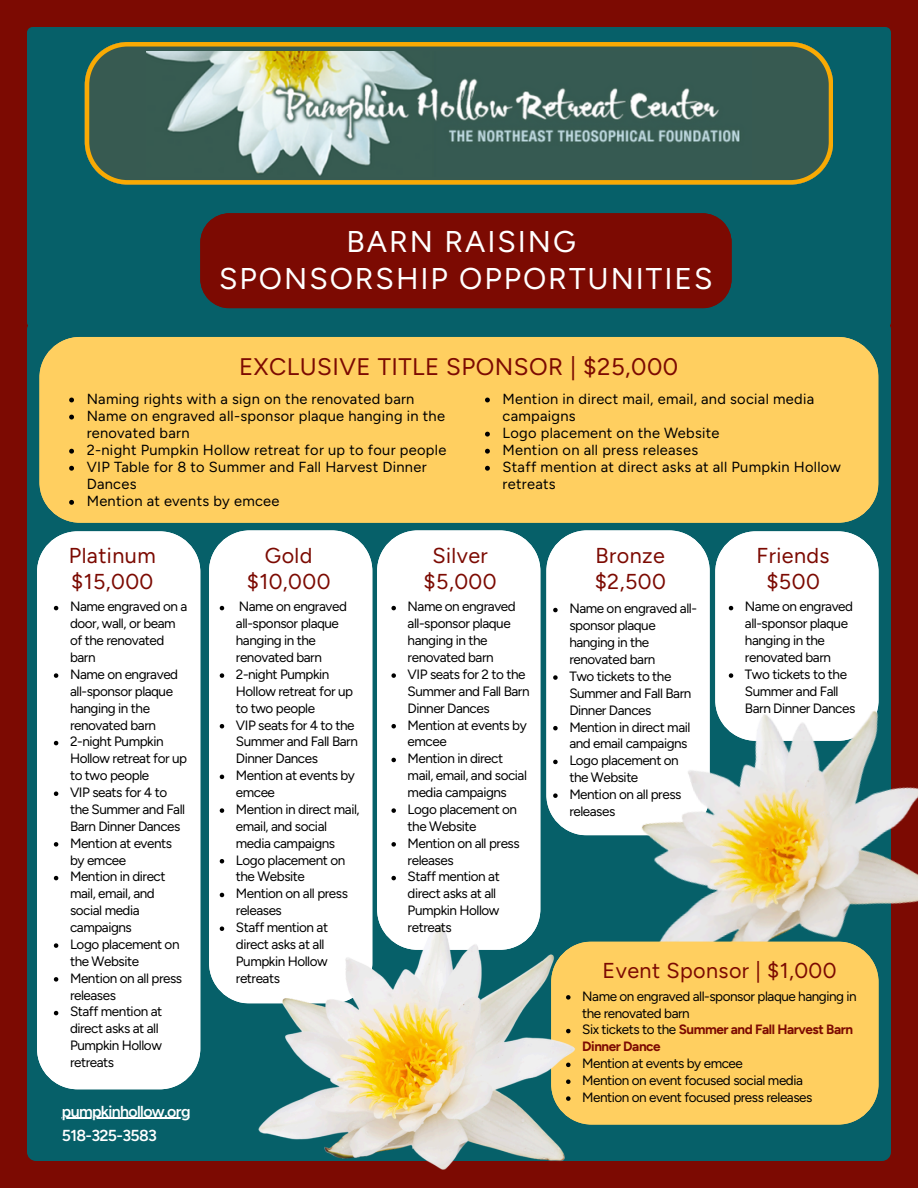
<style>
.page{position:relative;width:918px;height:1188px;background:#7c0a02}
.page>*{position:absolute;margin:0;border:0;box-sizing:border-box;transform-origin:0 0}
.t1{font:30px/37.2px "Figtree";letter-spacing:.065em;color:#fff;text-align:center}
.t2{font:24px "Figtree";letter-spacing:.02em;color:#7c0a02}
.t3{font:21.6px/25.8px "Figtree";letter-spacing:.02em;color:#7c0a02;text-align:center}
.t4{font:600 15.9px/24.8px "Figtree";letter-spacing:-.04em;color:#fff}
.t5{font:14.55px/17.1px "Figtree";letter-spacing:.02em;color:#000}
.t6{font:13.5px/16.8px "Figtree";letter-spacing:-.035em;color:#000}
.t7{font:700 13.5px/16.8px "Figtree";letter-spacing:-.035em;color:#7c0a02}
.s1{font-weight:400;color:#000}
</style>
<div class="page">
<div style="left:27px;top:321px;width:863px;height:840px;background:#066069;border-radius:9px"></div>
<div style="left:27px;top:27px;width:864px;height:301px;background:#066069"></div>
<svg style="left:200px;top:213px;width:531px;height:95px"></svg>
<div style="left:37px;top:531px;width:163px;height:558px;background:#fff"></div>
<div style="left:377px;top:530px;width:163px;height:373px;background:#fff"></div>
<div style="left:546px;top:530px;width:164px;height:298px;background:#fff"></div>
<div style="left:209px;top:530px;width:163px;height:471px;background:#fff"></div>
<svg style="left:220px;top:606px;width:4px;height:4px"></svg>
<svg style="left:220px;top:673px;width:4px;height:5px"></svg>
<svg style="left:220px;top:724px;width:4px;height:4px"></svg>
<svg style="left:220px;top:775px;width:4px;height:4px"></svg>
<svg style="left:220px;top:808px;width:4px;height:5px"></svg>
<svg style="left:220px;top:859px;width:4px;height:4px"></svg>
<svg style="left:220px;top:893px;width:4px;height:4px"></svg>
<svg style="left:220px;top:926px;width:4px;height:5px"></svg>
<div style="left:39px;top:337px;width:840px;height:186px;background:#ffcf60"></div>
<img style="left:564px;top:653px;width:354px;height:374px">
<div style="left:585px;top:942px;width:294px;height:183px;background:#ffcf60"></div>
<img style="left:235px;top:903px;width:350px;height:267px">
<svg style="left:85px;top:42px;width:748px;height:143px"></svg>
<img style="left:146px;top:51px;width:606px;height:125px">
<svg style="left:54px;top:606px;width:4px;height:4px"></svg>
<svg style="left:54px;top:673px;width:4px;height:5px"></svg>
<svg style="left:54px;top:741px;width:4px;height:4px"></svg>
<svg style="left:54px;top:791px;width:4px;height:5px"></svg>
<svg style="left:54px;top:842px;width:4px;height:5px"></svg>
<svg style="left:54px;top:876px;width:4px;height:4px"></svg>
<svg style="left:54px;top:943px;width:4px;height:5px"></svg>
<svg style="left:54px;top:977px;width:4px;height:5px"></svg>
<svg style="left:54px;top:1011px;width:4px;height:4px"></svg>
<svg style="left:69px;top:398px;width:5px;height:4px"></svg>
<svg style="left:69px;top:415px;width:5px;height:4px"></svg>
<svg style="left:69px;top:449px;width:5px;height:5px"></svg>
<svg style="left:69px;top:466px;width:5px;height:5px"></svg>
<svg style="left:69px;top:500px;width:5px;height:5px"></svg>
<svg style="left:485px;top:398px;width:5px;height:4px"></svg>
<svg style="left:485px;top:432px;width:5px;height:5px"></svg>
<svg style="left:485px;top:449px;width:5px;height:5px"></svg>
<svg style="left:485px;top:466px;width:5px;height:5px"></svg>
<svg style="left:553px;top:608px;width:5px;height:4px"></svg>
<svg style="left:553px;top:675px;width:5px;height:5px"></svg>
<svg style="left:553px;top:726px;width:5px;height:4px"></svg>
<svg style="left:553px;top:760px;width:5px;height:4px"></svg>
<svg style="left:553px;top:793px;width:5px;height:5px"></svg>
<svg style="left:715px;top:531px;width:163px;height:210px"></svg>
<svg style="left:391px;top:606px;width:5px;height:4px"></svg>
<svg style="left:391px;top:673px;width:5px;height:5px"></svg>
<svg style="left:391px;top:724px;width:5px;height:4px"></svg>
<svg style="left:391px;top:758px;width:5px;height:4px"></svg>
<svg style="left:391px;top:808px;width:5px;height:5px"></svg>
<svg style="left:391px;top:842px;width:5px;height:5px"></svg>
<svg style="left:391px;top:876px;width:5px;height:4px"></svg>
<hr style="left:62px;top:1118px;width:128px;height:1px;background:#fff">
<p class="t1" style="left:219px;top:222px;width:495px">BARN RAISING<br>SPONSORSHIP OPPORTUNITIES</p>
<p class="t2" style="left:239px;top:353px;width:441px">EXCLUSIVE TITLE SPONSOR | $25,000</p>
<p class="t5" style="left:87px;top:390px;width:329px">Naming rights with a sign on the renovated barn</p>
<p class="t5" style="left:87px;top:407px;width:360px">Name on engraved all-sponsor plaque hanging in the renovated barn</p>
<p class="t5" style="left:87px;top:441px;width:361px">2-night Pumpkin Hollow retreat for up to four people</p>
<p class="t5" style="left:87px;top:458px;width:341px">VIP Table for 8 to Summer and Fall Harvest Dinner<br>Dances</p>
<p class="t5" style="left:87px;top:492px;width:194px">Mention at events by emcee</p>
<h3 class="t5" style="left:503px;top:390px;width:313px">Mention in direct mail, email, and social media campaigns</h3>
<h4 class="t5" style="left:503px;top:424px;width:219px">Logo placement on the Website</h4>
<p class="t5" style="left:503px;top:441px;width:197px">Mention on all press releases</p>
<p class="t5" style="left:503px;top:458px;width:340px">Staff mention at direct asks at all Pumpkin Hollow retreats</p>
<p class="t3" style="left:69px;top:542px;width:88px;text-align:left">Platinum $15,000</p>
<p class="t6" style="left:70px;top:598px;width:119px">Name engraved on a door, wall, or beam of the renovated barn</p>
<p class="t6" style="left:70px;top:666px;width:110px">Name on engraved all-sponsor plaque hanging in the renovated barn</p>
<h3 class="t6" style="left:70px;top:733px;width:119px">2-night Pumpkin<br>Hollow retreat for up to two people</h3>
<p class="t6" style="left:70px;top:784px;width:117px">VIP seats for 4 to the Summer and Fall<br>Barn Dinner Dances</p>
<p class="t6" style="left:70px;top:835px;width:104px">Mention at events by emcee</p>
<p class="t6" style="left:70px;top:868px;width:97px">Mention in direct mail, email, and social media campaigns</p>
<p class="t6" style="left:70px;top:936px;width:111px">Logo placement on the Website</p>
<p class="t6" style="left:70px;top:970px;width:114px">Mention on all press releases</p>
<p class="t6" style="left:70px;top:1003px;width:94px">Staff mention at direct asks at all<br>Pumpkin Hollow retreats</p>
<p class="t4" style="left:62px;top:1099px;width:130px">pumpkinhollow.org<br>518-325-3583</p>
<p class="t3" style="left:247px;top:542px;width:85px">Gold $10,000</p>
<h1 class="t6" style="left:236px;top:598px;width:113px">Name on engraved all-sponsor plaque hanging in the renovated barn</h1>
<h2 class="t6" style="left:236px;top:666px;width:119px">2-night Pumpkin<br>Hollow retreat for up to two people</h2>
<p class="t6" style="left:236px;top:716px;width:123px">VIP seats for 4 to the<br>Summer and Fall Barn<br>Dinner Dances</p>
<p class="t6" style="left:236px;top:767px;width:121px">Mention at events by emcee</p>
<p class="t6" style="left:236px;top:801px;width:125px">Mention in direct mail, email, and social media campaigns</p>
<p class="t6" style="left:236px;top:851px;width:111px">Logo placement on the Website</p>
<p class="t6" style="left:236px;top:885px;width:114px">Mention on all press releases</p>
<p class="t6" style="left:236px;top:919px;width:94px">Staff mention at direct asks at all<br>Pumpkin Hollow retreats</p>
<p class="t3" style="left:424px;top:542px;width:74px">Silver $5,000</p>
<p class="t3" style="left:595px;top:542px;width:73px;text-align:left">Bronze $2,500</p>
<h3 class="t3" style="left:757px;top:542px;width:75px">Friends $500</h3>
<h3 class="t6" style="left:408px;top:598px;width:110px">Name on engraved all-sponsor plaque hanging in the renovated barn</h3>
<p class="t6" style="left:408px;top:666px;width:123px">VIP seats for 2 to the<br>Summer and Fall Barn<br>Dinner Dances</p>
<p class="t6" style="left:408px;top:716px;width:121px">Mention at events by emcee</p>
<p class="t6" style="left:408px;top:750px;width:121px">Mention in direct mail, email, and social media campaigns</p>
<p class="t6" style="left:408px;top:801px;width:111px">Logo placement on the Website</p>
<p class="t6" style="left:408px;top:835px;width:114px">Mention on all press releases</p>
<p class="t6" style="left:408px;top:868px;width:94px">Staff mention at direct asks at all<br>Pumpkin Hollow retreats</p>
<p class="t6" style="left:569px;top:600px;width:129px">Name on engraved all&shy;sponsor plaque hanging in the renovated barn</p>
<p class="t6" style="left:569px;top:668px;width:123px">Two tickets to the<br>Summer and Fall Barn<br>Dinner Dances</p>
<p class="t6" style="left:569px;top:718px;width:123px">Mention in direct mail and email campaigns</p>
<h3 class="t6" style="left:569px;top:752px;width:111px">Logo placement on the Website</h3>
<p class="t6" style="left:569px;top:786px;width:114px">Mention on all press releases</p>
<p class="t6" style="left:745px;top:598px;width:110px">Name on engraved all-sponsor plaque hanging in the renovated barn</p>
<h3 class="t6" style="left:745px;top:666px;width:112px">Two tickets to the<br>Summer and Fall<br>Barn Dinner Dances</h3>
<p class="t3" style="left:603px;top:958px;width:236px">Event Sponsor | $1,000</p>
<p class="t6" style="left:582px;top:988px;width:276px">Name on engraved all-sponsor plaque hanging in the renovated barn</p>
<p class="t7" style="left:582px;top:1021px;width:272px"><span class="s1">Six tickets to the</span> Summer and Fall Harvest Barn<br>Dinner Dance</p>
<p class="t6" style="left:582px;top:1055px;width:162px">Mention at events by emcee</p>
<p class="t6" style="left:582px;top:1072px;width:222px">Mention on event focused social media</p>
<p class="t6" style="left:582px;top:1089px;width:232px">Mention on event focused press releases</p>
</div>
